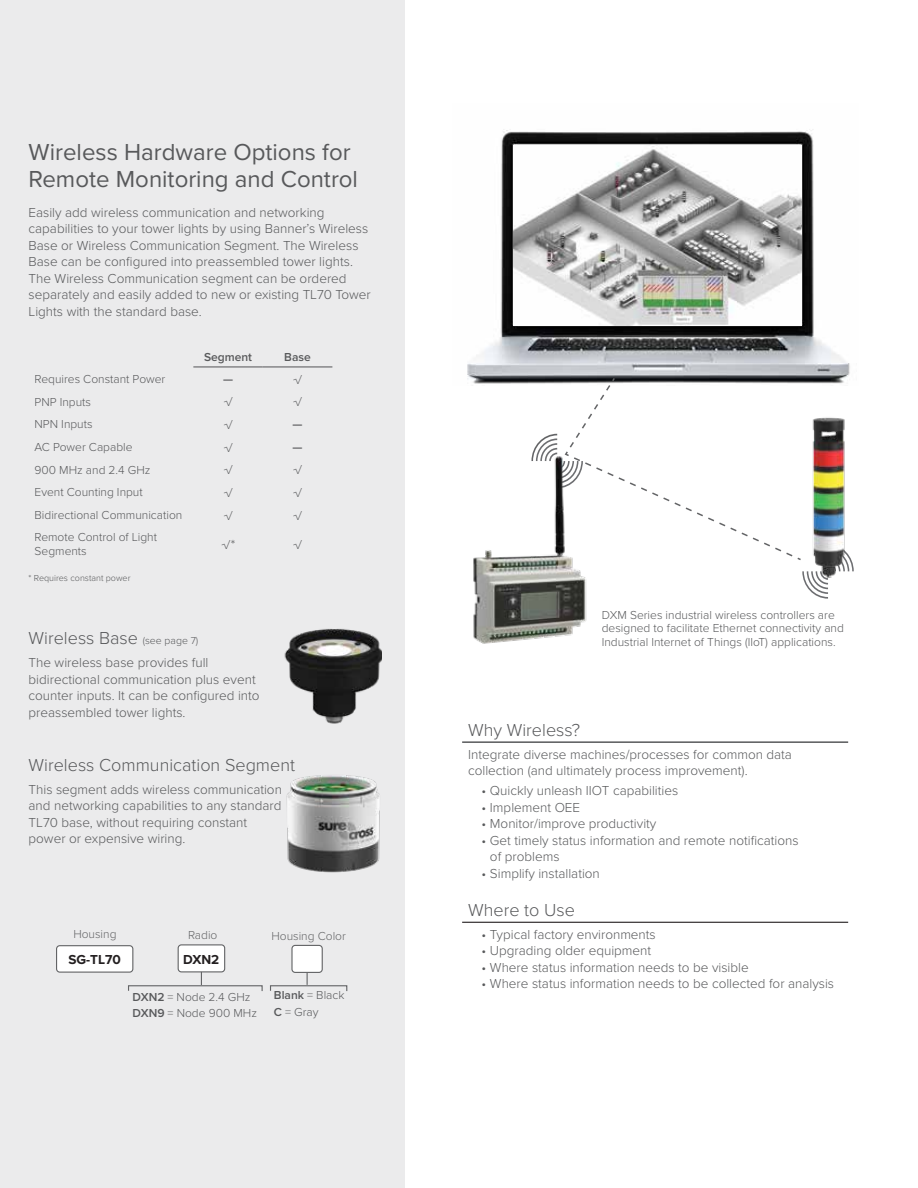
<style>
.page{position:relative;width:918px;height:1188px;background:#fff}
.page>*{position:absolute;margin:0;border:0;box-sizing:border-box;transform-origin:0 0}
.t1{font:24px/27px "Proxima Nova";color:#58595b}
.t2{font:300 18px "Proxima Nova";color:#58595b}
.t3{font:300 13.5px/16.5px "Proxima Nova";color:#58595b}
.t4{font:700 13.5px "Proxima Nova";color:#231f20}
.t5{font:300 12px/16.5px "Proxima Nova";color:#58595b}
.t6{font:300 12px "Proxima Nova";color:#636466}
.t7{font:600 12px "Proxima Nova";color:#58595b}
.t8{font:300 9px "Proxima Nova";color:#58595b}
.s1{font-size:10.5px}
.s2{font-weight:600}
</style>
<div class="page">
<div style="left:0;top:0;width:405px;height:1188px;background:#ebebec"></div>
<img style="left:284px;top:628px;width:97px;height:96px">
<img style="left:286px;top:775px;width:94px;height:98px">
<svg style="left:307px;top:973px;width:1px;height:12px"></svg>
<div style="left:270px;top:985px;width:77px;height:7px;border:1px solid #636466"></div>
<div style="left:292px;top:945px;width:30px;height:27px;background:#fff;border-radius:3px"></div>
<div style="left:291px;top:945px;width:32px;height:28px;border:1px solid #636466;border-radius:3px"></div>
<div style="left:57px;top:946px;width:76px;height:26px;background:#fff;border-radius:3px"></div>
<div style="left:56px;top:945px;width:77px;height:28px;border:1px solid #636466;border-radius:3px"></div>
<svg style="left:201px;top:972px;width:1px;height:13px"></svg>
<div style="left:128px;top:985px;width:135px;height:7px;border:1px solid #636466"></div>
<div style="left:178px;top:945px;width:47px;height:27px;background:#fff;border-radius:3px"></div>
<div style="left:178px;top:944px;width:47px;height:28px;border:1px solid #636466;border-radius:3px"></div>
<hr style="left:193px;top:366px;width:70px;height:1px;background:#636466">
<hr style="left:263px;top:366px;width:69px;height:1px;background:#636466">
<img style="left:473px;top:550px;width:114px;height:94px">
<img style="left:467px;top:129px;width:383px;height:255px">
<img style="left:514px;top:145px;width:288px;height:180px">
<svg style="left:531px;top:381px;width:33px;height:177px"></svg>
<svg style="left:564px;top:376px;width:239px;height:186px"></svg>
<svg style="left:802px;top:544px;width:52px;height:55px"></svg>
<img style="left:804px;top:417px;width:45px;height:161px">
<hr style="left:462px;top:741px;width:386px;height:2px;background:#58595b">
<hr style="left:462px;top:922px;width:386px;height:1px;background:#231f20">
<h1 class="t1" style="left:29px;top:137px;width:331px">Wireless Hardware Options for<br>Remote Monitoring and Control</h1>
<p class="t3" style="left:29px;top:203px;width:344px">Easily add wireless communication and networking capabilities to your tower lights by using Banner’s Wireless Base or Wireless Communication Segment. The Wireless Base can be configured into preassembled tower lights.<br>The Wireless Communication segment can be ordered separately and easily added to new or existing TL70 Tower Lights with the standard base.</p>
<p class="t7" style="left:204px;top:348px;width:50px">Segment</p>
<p class="t7" style="left:284px;top:348px;width:28px">Base</p>
<p class="t5" style="left:35px;top:370px;width:132px">Requires Constant Power</p>
<p class="t7" style="left:223px;top:370px;width:11px">—</p>
<p class="t3" style="left:293px;top:370px;width:12px">√</p>
<p class="t5" style="left:35px;top:393px;width:58px">PNP Inputs</p>
<p class="t3" style="left:223px;top:393px;width:12px">√</p>
<p class="t3" style="left:293px;top:393px;width:12px">√</p>
<p class="t5" style="left:35px;top:415px;width:60px">NPN Inputs</p>
<p class="t3" style="left:223px;top:415px;width:12px">√</p>
<p class="t7" style="left:293px;top:415px;width:11px">—</p>
<p class="t5" style="left:35px;top:438px;width:100px">AC Power Capable</p>
<p class="t3" style="left:223px;top:438px;width:12px">√</p>
<p class="t7" style="left:293px;top:438px;width:11px">—</p>
<p class="t5" style="left:35px;top:461px;width:117px">900 MHz and 2.4 GHz</p>
<p class="t3" style="left:223px;top:461px;width:12px">√</p>
<p class="t3" style="left:293px;top:461px;width:12px">√</p>
<p class="t5" style="left:35px;top:483px;width:110px">Event Counting Input</p>
<p class="t3" style="left:223px;top:483px;width:12px">√</p>
<p class="t3" style="left:293px;top:483px;width:12px">√</p>
<p class="t5" style="left:35px;top:506px;width:149px">Bidirectional Communication</p>
<p class="t3" style="left:223px;top:506px;width:12px">√</p>
<p class="t3" style="left:293px;top:506px;width:12px">√</p>
<p class="t5" style="left:35px;top:529px;width:124px;line-height:14.4px">Remote Control of Light<br>Segments</p>
<p class="t3" style="left:221px;top:535px;width:16px">√*</p>
<p class="t3" style="left:293px;top:535px;width:12px">√</p>
<p class="t8" style="left:29px;top:571px;width:103px">* Requires constant power</p>
<h2 class="t2" style="left:29px;top:625px;width:171px">Wireless Base <span class="s1">(see page 7)</span></h2>
<p class="t3" style="left:29px;top:654px;width:233px">The wireless base provides full bidirectional communication plus event counter inputs. It can be configured into preassembled tower lights.</p>
<h2 class="t2" style="left:29px;top:751px;width:268px">Wireless Communication Segment</h2>
<p class="t3" style="left:29px;top:780px;width:255px">This segment adds wireless communication and networking capabilities to any standard TL70 base, without requiring constant power or expensive wiring.</p>
<p class="t6" style="left:73px;top:925px;width:45px">Housing</p>
<p class="t6" style="left:271px;top:927px;width:76px">Housing Color</p>
<p class="t6" style="left:188px;top:926px;width:31px">Radio</p>
<p class="t4" style="left:68px;top:950px;width:54px">SG-TL70</p>
<p class="t4" style="left:183px;top:949px;width:38px">DXN2</p>
<p class="t5" style="left:133px;top:988px;width:126px"><span class="s2">DXN2</span> = Node 2.4 GHz<br><span class="s2">DXN9</span> = Node 900 MHz</p>
<p class="t5" style="left:274px;top:987px;width:72px"><span class="s2">Blank</span> = Black<br><span class="s2">C</span> = Gray</p>
<p class="t5" style="left:602px;top:607px;width:244px;line-height:13.5px">DXM Series industrial wireless controllers are designed to facilitate Ethernet connectivity and<br>Industrial Internet of Things (IIoT) applications.</p>
<h2 class="t2" style="left:468px;top:717px;width:114px">Why Wireless?</h2>
<p class="t3" style="left:468px;top:745px;width:325px">Integrate diverse machines/processes for common data collection (and ultimately process improvement).</p>
<p class="t3" style="left:482px;top:782px;width:198px">• Quickly unleash IIOT capabilities</p>
<p class="t3" style="left:482px;top:798px;width:100px">• Implement OEE</p>
<p class="t3" style="left:482px;top:815px;width:176px">• Monitor/improve productivity</p>
<p class="t3" style="left:490px;top:831px;width:310px;text-indent:-8px">• Get timely status information and remote notifications of problems</p>
<p class="t3" style="left:482px;top:864px;width:120px">• Simplify installation</p>
<h2 class="t2" style="left:468px;top:897px;width:108px">Where to Use</h2>
<p class="t3" style="left:482px;top:925px;width:176px">• Typical factory environments</p>
<p class="t3" style="left:482px;top:942px;width:171px">• Upgrading older equipment</p>
<p class="t3" style="left:482px;top:958px;width:269px">• Where status information needs to be visible</p>
<p class="t3" style="left:482px;top:975px;width:354px">• Where status information needs to be collected for analysis</p>
</div>
